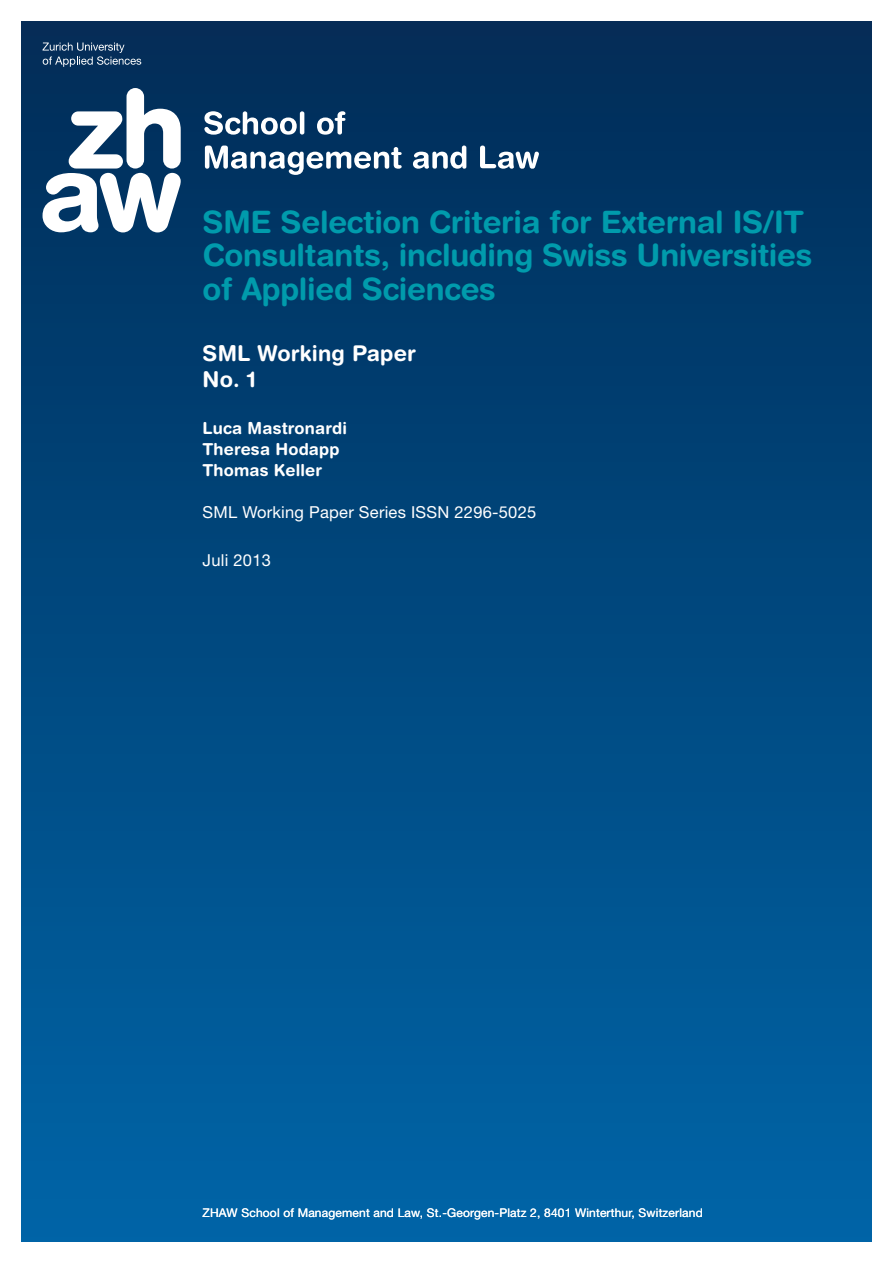
<style>
.page{position:relative;width:893px;height:1263px;background:#fff}
.page>*{position:absolute;margin:0;border:0;box-sizing:border-box;transform-origin:0 0}
.t1{font:700 30.9px/33.9px "Helvetica Rounded LT Std";letter-spacing:-.01em;color:#009bac}
.t2{font:700 21.75px/26.2px "Helvetica Rounded LT Std";letter-spacing:.01em;color:#fff}
.t3{font:16.5px "Helvetica Neue LT Pro";letter-spacing:.015em;color:#fff}
.t4{font:700 16.5px/21px "Helvetica Rounded LT Std";letter-spacing:.01em;color:#fff}
.t5{font:12px "Helvetica Neue LT Pro";letter-spacing:.015em;color:#fff}
</style>
<div class="page">
<div style="left:21px;top:21px;width:851px;height:1221px;background:linear-gradient(to bottom,#012c57,#0065a8)"></div>
<svg style="left:43px;top:88px;width:138px;height:145px"></svg>
<svg style="left:205px;top:146px;width:197px;height:29px"></svg>
<svg style="left:413px;top:146px;width:53px;height:23px"></svg>
<svg style="left:480px;top:146px;width:59px;height:23px"></svg>
<hr style="left:300px;top:111px;width:4px;height:24px;background:#fff;border-radius:2px">
<svg style="left:317px;top:111px;width:28px;height:24px"></svg>
<svg style="left:204px;top:111px;width:93px;height:24px"></svg>
<svg style="left:43px;top:43px;width:98px;height:24px;background:#315377"></svg>
<p class="t1" style="left:203px;top:204px;width:611px">SME Selection Criteria for External IS/IT<br>Consultants, including Swiss Universities of Applied Sciences</p>
<p class="t2" style="left:203px;top:339px;width:215px">SML Working Paper<br>No. 1</p>
<p class="t4" style="left:203px;top:417px;width:146px">Luca Mastronardi<br>Theresa Hodapp<br>Thomas Keller</p>
<p class="t3" style="left:203px;top:502px;width:335px">SML Working Paper Series ISSN 2296-5025</p>
<p class="t3" style="left:203px;top:550px;width:70px">Juli 2013</p>
<p class="t5" style="left:203px;top:1205px;width:502px">ZHAW School of Management and Law, St.-Georgen-Platz 2, 8401 Winterthur, Switzerland</p>
</div>
